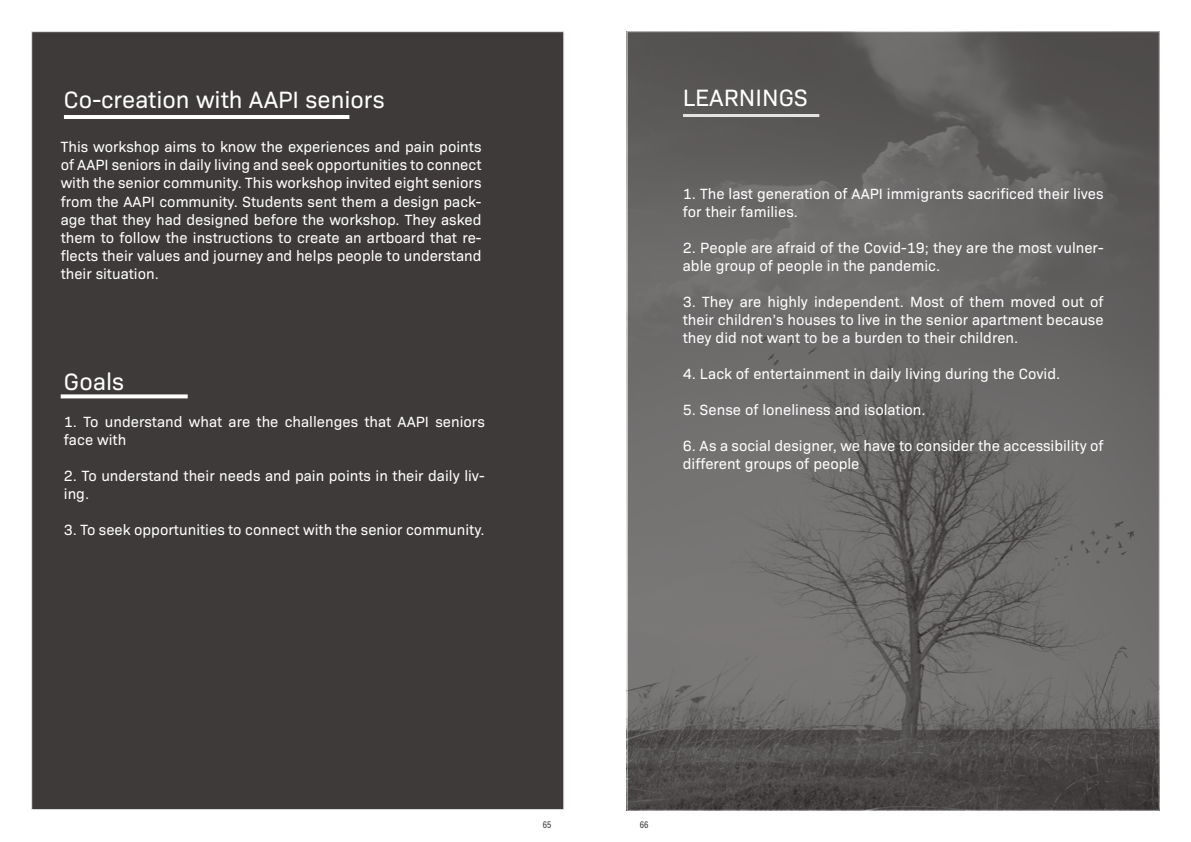
<style>
.page{position:relative;width:1191px;height:842px;background:#fff}
.page>*{position:absolute;margin:0;border:0;box-sizing:border-box;transform-origin:0 0}
.t1{font:24px "Bio Sans";color:#fff}
.t2{font:15px/18px "Bio Sans";color:#fff}
.t3{font:500 10px "Acumin Pro Cond";color:#3e3a39}
</style>
<div class="page">
<svg style="left:626px;top:31px;width:533px;height:780px;background:#676463"></svg>
<hr style="left:683px;top:114px;width:136px;height:3px;background:#e4e4e4">
<div style="left:31px;top:31px;width:533px;height:779px;background:#3e3a39;border:1px solid #e4e4e4"></div>
<hr style="left:64px;top:115px;width:285px;height:4px;background:#fff">
<svg style="left:61px;top:394px;width:127px;height:4px"></svg>
<h1 class="t1" style="left:64px;top:82px;width:322px">Co-creation with AAPI seniors</h1>
<p class="t2" style="left:61px;top:137px;width:422px;text-align:justify">This workshop aims to know the experiences and pain points of AAPI seniors in daily living and seek opportunities to connect with the senior community. This workshop invited eight seniors from the AAPI community. Students sent them a design pack&shy;age that they had designed before the workshop. They asked them to follow the instructions to create an artboard that re&shy;flects their values and journey and helps people to understand their situation.</p>
<h1 class="t1" style="left:64px;top:364px;width:62px">Goals</h1>
<p class="t2" style="left:64px;top:412px;width:422px">1. To understand what are the challenges that AAPI seniors face with</p>
<p class="t2" style="left:64px;top:466px;width:422px">2. To understand their needs and pain points in their daily liv&shy;ing.</p>
<p class="t2" style="left:64px;top:520px;width:422px">3. To seek opportunities to connect with the senior community.</p>
<h1 class="t1" style="left:683px;top:80px;width:126px">LEARNINGS</h1>
<p class="t2" style="left:683px;top:184px;width:422px">1. The last generation of AAPI immigrants sacrificed their lives for their families.</p>
<p class="t2" style="left:683px;top:238px;width:422px">2. People are afraid of the Covid-19; they are the most vulner&shy;able group of people in the pandemic.</p>
<p class="t2" style="left:683px;top:292px;width:422px;text-align:justify">3. They are highly independent. Most of them moved out of their children’s houses to live in the senior apartment because they did not want to be a burden to their children.</p>
<p class="t2" style="left:683px;top:364px;width:379px">4. Lack of entertainment in daily living during the Covid.</p>
<p class="t2" style="left:683px;top:400px;width:244px">5. Sense of loneliness and isolation.</p>
<p class="t2" style="left:683px;top:436px;width:422px">6. As a social designer, we have to consider the accessibility of different groups of people</p>
<p class="t3" style="left:543px;top:818px;width:10px">65</p>
<p class="t3" style="left:640px;top:818px;width:10px">66</p>
</div>
